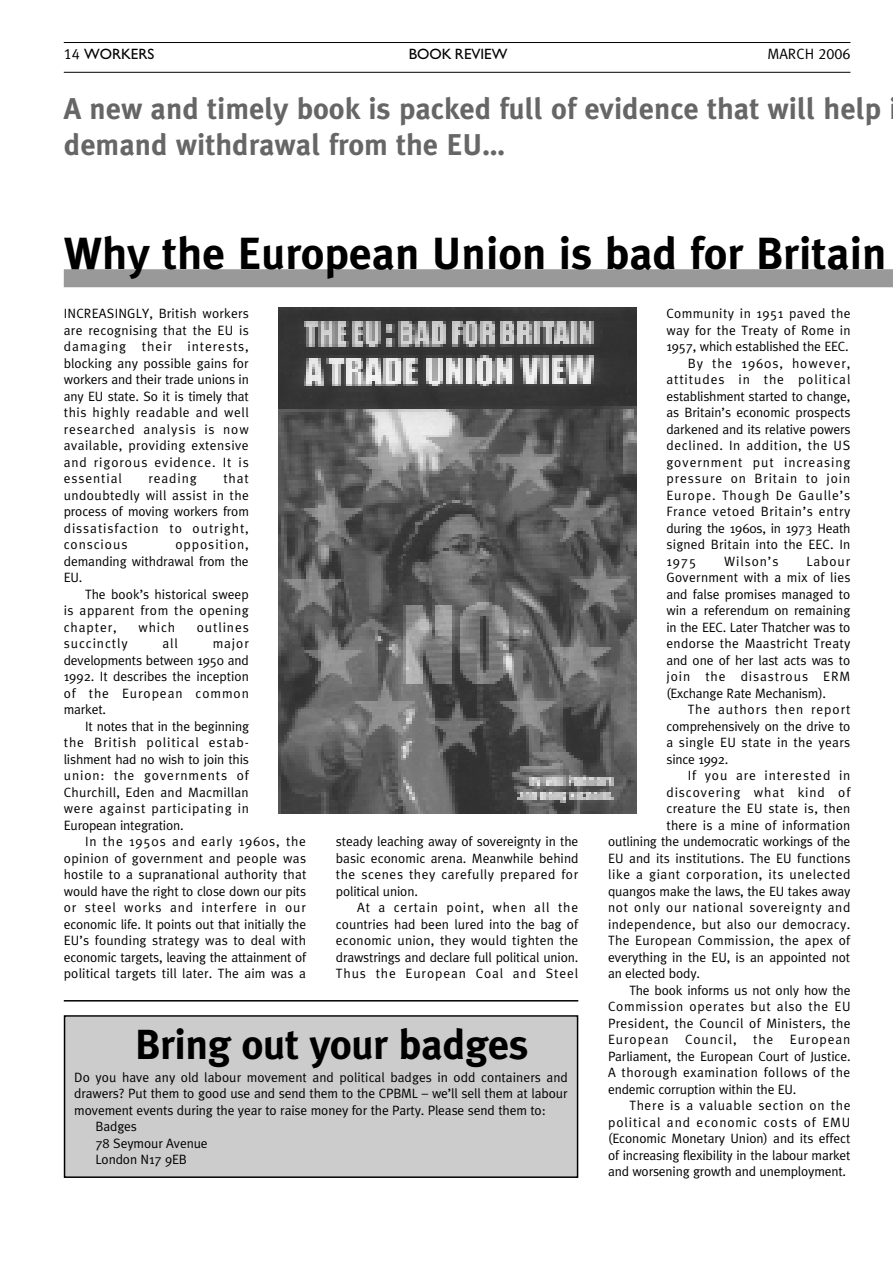
<style>
.page{position:relative;width:893px;height:1263px;background:#fff}
.page>*{position:absolute;margin:0;border:0;box-sizing:border-box;transform-origin:0 0}
.t1{font:700 45px "Meta Plus";color:#000}
.t2{font:700 42px "Meta Plus";letter-spacing:-.01em;color:#000}
.t3{font:700 30px/36px "Meta Plus";color:#666}
.t4{font:15px "Gill Sans";color:#000}
.t5{font:15px "Meta Plus Normal Caps";color:#000}
.t6{font:13.5px/16.5px "Meta Plus";letter-spacing:.01em;color:#000;text-align:justify}
.t7{font:13.5px "Meta Plus";letter-spacing:-.015em;color:#000}
.t8{font:13.5px "Meta Plus";letter-spacing:.065em;color:#000}
.t9{font:13.5px "Meta Plus";letter-spacing:-.01em;color:#000}
.t10{font:13.5px "Meta Plus";letter-spacing:.045em;color:#000}
.t11{font:13.5px "Meta Plus";letter-spacing:.05em;color:#000}
.t12{font:13.5px "Meta Plus";letter-spacing:.035em;color:#000}
.t13{font:13.5px "Meta Plus";letter-spacing:.03em;color:#000}
.s1{font-family:"Meta Plus Normal Caps"}
</style>
<div class="page">
<hr style="left:64px;top:42px;width:786px;height:1px;background:#000">
<hr style="left:64px;top:72px;width:786px;height:1px;background:#000">
<div style="left:64px;top:269px;width:829px;height:18px;background:#999"></div>
<img style="left:279px;top:308px;width:357px;height:506px">
<div style="left:65px;top:1017px;width:512px;height:159px;background:#ccc"></div>
<div style="left:64px;top:1015px;width:514px;height:163px;border:2px solid #000"></div>
<hr style="left:64px;top:1000px;width:514px;height:1px;background:#000">
<p class="t4" style="left:64px;top:45px;width:92px"><span class="s1">14</span> WORKERS</p>
<p class="t4" style="left:409px;top:45px;width:100px">BOOK REVIEW</p>
<p class="t5" style="left:767px;top:48px;width:85px">MARCH 2006</p>
<h3 class="t3" style="left:64px;top:94px;width:819px">A new and timely book is packed full of evidence that will help demand withdrawal from the EU…</h3>
<h1 class="t1" style="left:64px;top:238px;width:824px">Why the European Union is bad for Britain</h1>
<p class="t6" style="left:64px;top:306px;width:187px">INCREASINGLY, British workers are recognising that the EU is damaging their interests, blocking any possible gains for workers and their trade unions in any EU state. So it is timely that this highly readable and well researched analysis is now available, providing extensive and rigorous evidence. It is essential</p>
<p class="t6" style="left:64px;top:471px;width:187px;text-indent:160px">that undoubtedly will assist in the process of moving workers from dissatisfaction to outright, conscious</p>
<p class="t8" style="left:148px;top:474px;width:50px">reading</p>
<p class="t6" style="left:64px;top:537px;width:187px;text-indent:112px">opposition, demanding withdrawal from the EU.</p>
<p class="t6" style="left:64px;top:587px;width:187px;text-indent:21px">The book’s historical sweep is apparent from the opening chapter,</p>
<p class="t6" style="left:138px;top:620px;width:38px">which</p>
<p class="t8" style="left:197px;top:622px;width:54px">outlines</p>
<p class="t8" style="left:64px;top:639px;width:65px">succinctly</p>
<p class="t6" style="left:162px;top:636px;width:17px">all</p>
<p class="t6" style="left:64px;top:636px;width:187px;text-indent:149px">major developments between 1950 and 1992. It describes the inception of the European common market.</p>
<p class="t6" style="left:64px;top:719px;width:187px;text-indent:21px">It notes that in the beginning the British political estab&shy;lishment had no wish to join this union: the governments of Churchill, Eden and Macmillan were against participating in European integration.</p>
<p class="t6" style="left:64px;top:834px;width:244px;text-indent:21px">In the 1950s and early 1960s, the opinion of government and people was hostile to a supranational authority that would have the right to close down our pits or steel works and interfere in our economic life. It points out that initially the EU’s founding strategy was to deal with economic targets, leaving the attainment of political targets till later. The aim was a</p>
<p class="t6" style="left:336px;top:834px;width:244px">steady leaching away of sovereignty in the basic economic arena. Meanwhile behind the scenes they carefully prepared for political union.</p>
<p class="t6" style="left:336px;top:900px;width:244px;text-indent:21px">At a certain point, when all the countries had been lured into the bag of economic union, they would tighten the drawstrings and declare full political union.<br>Thus the European Coal and Steel</p>
<h2 class="t2" style="left:135px;top:1029px;width:395px">Bring out your badges</h2>
<p class="t6" style="left:74px;top:1070px;width:495px">Do you have any old labour movement and political badges in odd containers and</p>
<p class="t9" style="left:74px;top:1089px;width:495px">drawers? Put them to good use and send them to the CPBML – we’ll sell them at labour</p>
<p class="t9" style="left:74px;top:1105px;width:473px">movement events during the year to raise money for the Party. Please send them to:</p>
<p class="t6" style="left:96px;top:1119px;width:43px">Badges</p>
<p class="t9" style="left:96px;top:1138px;width:114px">78 Seymour Avenue</p>
<p class="t9" style="left:96px;top:1155px;width:93px">London N17 9EB</p>
<p class="t13" style="left:666px;top:309px;width:186px">Community in 1951 paved the</p>
<p class="t6" style="left:666px;top:323px;width:186px">way for the Treaty of Rome in</p>
<p class="t7" style="left:666px;top:342px;width:184px">1957, which established the EEC.</p>
<p class="t8" style="left:688px;top:358px;width:164px">By the 1960s, however,</p>
<p class="t8" style="left:666px;top:375px;width:185px">attitudes in the political</p>
<p class="t7" style="left:666px;top:391px;width:186px">establishment started to change,</p>
<p class="t6" style="left:666px;top:405px;width:186px">as Britain’s economic prospects</p>
<p class="t7" style="left:666px;top:424px;width:186px">darkened and its relative powers</p>
<p class="t10" style="left:666px;top:441px;width:185px">declined. In addition, the US</p>
<p class="t8" style="left:666px;top:457px;width:185px">government put increasing</p>
<p class="t8" style="left:666px;top:474px;width:185px">pressure on Britain to join</p>
<p class="t8" style="left:666px;top:490px;width:185px">Europe. Though De Gaulle’s</p>
<p class="t10" style="left:666px;top:507px;width:186px">France vetoed Britain’s entry</p>
<p class="t7" style="left:666px;top:523px;width:186px">during the 1960s, in 1973 Heath</p>
<p class="t6" style="left:666px;top:537px;width:185px">signed Britain into the EEC. In</p>
<p class="t6" style="left:666px;top:554px;width:31px">1975</p>
<p class="t6" style="left:724px;top:554px;width:56px">Wilson’s</p>
<p class="t6" style="left:666px;top:554px;width:186px;text-indent:140px">Labour Government with a mix of lies and false promises managed to win a referendum on remaining in the EEC. Later Thatcher was to endorse the Maastricht Treaty and one of her last acts was to join the disastrous ERM (Exchange Rate Mechanism).</p>
<p class="t6" style="left:666px;top:702px;width:186px;text-indent:21px">The authors then report comprehensively on the drive to a single EU state in the years since 1992.</p>
<p class="t8" style="left:688px;top:771px;width:164px">If you are interested in</p>
<p class="t8" style="left:666px;top:787px;width:185px">discovering what kind of</p>
<p class="t6" style="left:666px;top:801px;width:185px">creature the EU state is, then</p>
<p class="t6" style="left:666px;top:818px;width:185px">there is a mine of information</p>
<p class="t7" style="left:608px;top:837px;width:244px">outlining the undemocratic workings of the</p>
<p class="t6" style="left:608px;top:851px;width:244px">EU and its institutions. The EU functions</p>
<p class="t10" style="left:608px;top:870px;width:244px">like a giant corporation, its unelected</p>
<p class="t7" style="left:608px;top:886px;width:244px">quangos make the laws, the EU takes away</p>
<p class="t10" style="left:608px;top:903px;width:244px">not only our national sovereignty and</p>
<p class="t6" style="left:608px;top:917px;width:244px">independence, but also our democracy.</p>
<p class="t6" style="left:608px;top:933px;width:244px">The European Commission, the apex of</p>
<p class="t9" style="left:608px;top:952px;width:244px">everything in the EU, is an appointed not</p>
<p class="t7" style="left:608px;top:969px;width:94px">an elected body.</p>
<p class="t7" style="left:629px;top:985px;width:223px">The book informs us not only how the</p>
<p class="t11" style="left:608px;top:1002px;width:244px">Commission operates but also the EU</p>
<p class="t6" style="left:608px;top:1016px;width:244px">President, the Council of Ministers, the</p>
<p class="t8" style="left:608px;top:1035px;width:244px">European Council, the European</p>
<p class="t9" style="left:608px;top:1051px;width:244px">Parliament, the European Court of Justice.</p>
<p class="t12" style="left:608px;top:1068px;width:244px">A thorough examination follows of the</p>
<p class="t7" style="left:608px;top:1084px;width:190px">endemic corruption within the EU.</p>
<p class="t11" style="left:629px;top:1101px;width:223px">There is a valuable section on the</p>
<p class="t8" style="left:608px;top:1117px;width:244px">political and economic costs of EMU</p>
<p class="t6" style="left:608px;top:1131px;width:244px">(Economic Monetary Union) and its effect</p>
<p class="t7" style="left:608px;top:1150px;width:244px">of increasing flexibility in the labour market</p>
<p class="t7" style="left:608px;top:1167px;width:240px">and worsening growth and unemployment.</p>
</div>
